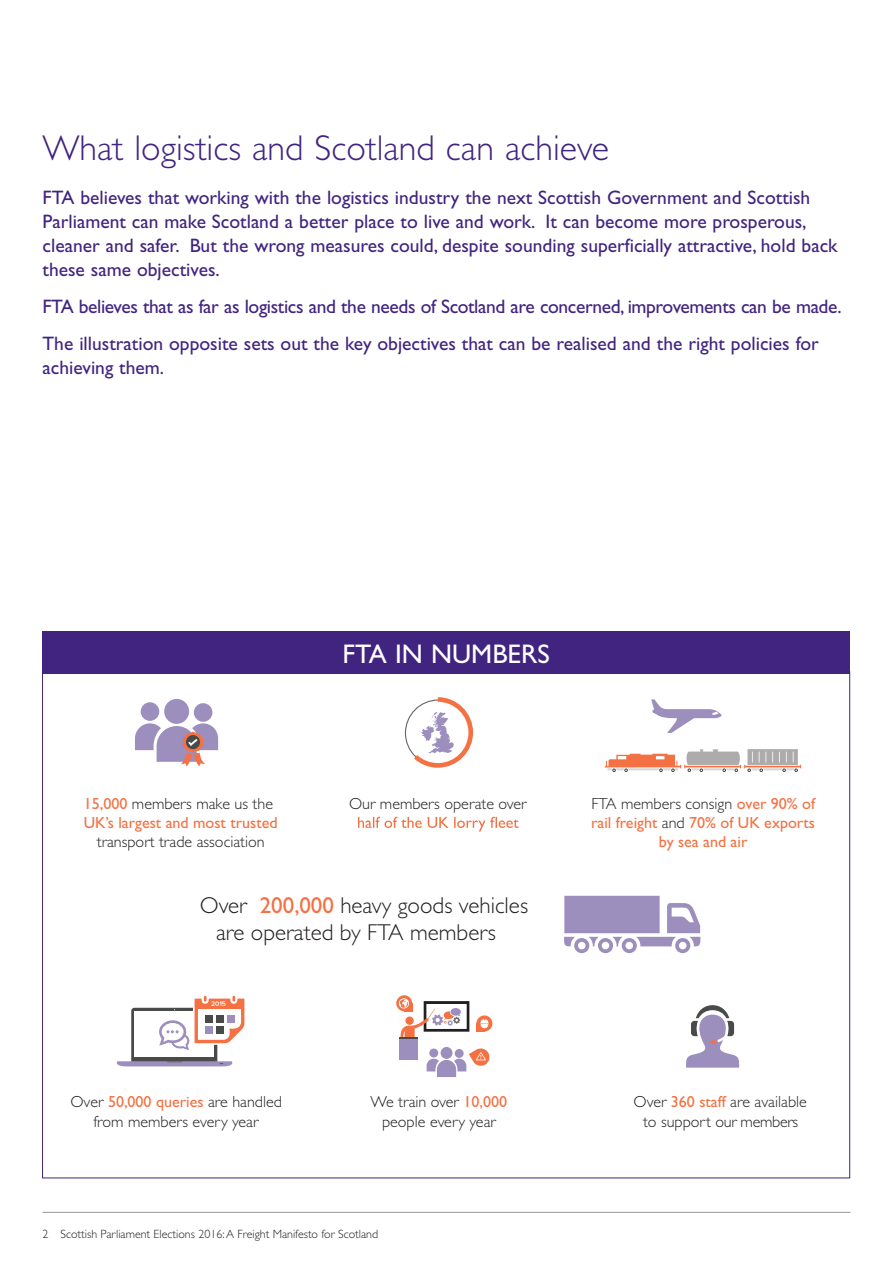
<style>
.page{position:relative;width:893px;height:1263px;background:#fff}
.page>*{position:absolute;margin:0;border:0;box-sizing:border-box;transform-origin:0 0}
.t1{font:300 36px "Gill Sans";color:#41247f}
.t2{font:27px "Gill Sans";color:#fff}
.t3{font:300 23.1px/27.6px "Gill Sans";color:#231f20}
.t4{font:19.5px/24px "Gill Sans";color:#41247f}
.t5{font:19.5px/36.8px "Gill Sans";letter-spacing:-.02em;color:#41247f}
.t6{font:300 16.05px/19.2px "Gill Sans";color:#231f20;text-align:center}
.t7{font:16.05px/19.2px "Gill Sans";color:#f37142}
.t8{font:300 12px "Gill Sans";color:#231f20}
.t9{font:600 6.9px "Proxima Nova";color:#fff}
.s1{font-weight:300;color:#231f20}
.s2{font-weight:400;color:#f37142}
</style>
<div class="page">
<hr style="left:43px;top:1212px;width:807px;height:1px;background:#939598">
<div style="left:42px;top:631px;width:808px;height:43px;background:#41247f"></div>
<div style="left:194px;top:703px;width:18px;height:19px;background:#9c8fbe;border-radius:50%"></div>
<div style="left:141px;top:702px;width:18px;height:19px;background:#9c8fbe;border-radius:50%"></div>
<div style="left:164px;top:699px;width:25px;height:25px;background:#9c8fbe;border-radius:50%"></div>
<svg style="left:358px;top:817px;width:161px;height:14px"></svg>
<svg style="left:409px;top:697px;width:64px;height:71px"></svg>
<svg style="left:135px;top:721px;width:83px;height:45px"></svg>
<svg style="left:605px;top:749px;width:196px;height:23px"></svg>
<svg style="left:651px;top:699px;width:70px;height:34px"></svg>
<svg style="left:564px;top:896px;width:137px;height:57px"></svg>
<svg style="left:686px;top:1005px;width:54px;height:63px"></svg>
<svg style="left:396px;top:995px;width:16px;height:16px"></svg>
<div style="left:131px;top:1008px;width:86px;height:57px;background:#494a4a;border-radius:3px"></div>
<div style="left:134px;top:1011px;width:80px;height:45px;background:#fff"></div>
<svg style="left:117px;top:1061px;width:115px;height:5px"></svg>
<svg style="left:159px;top:996px;width:86px;height:54px"></svg>
<svg style="left:399px;top:998px;width:92px;height:79px"></svg>
<h1 class="t1" style="left:43px;top:128px;width:568px">What logistics and Scotland can achieve</h1>
<p class="t4" style="left:43px;top:186px;width:796px">FTA believes that working with the logistics industry the next Scottish Government and Scottish Parliament can make Scotland a better place to live and work. It can become more prosperous, cleaner and safer. But the wrong measures could, despite sounding superficially attractive, hold back these same objectives.</p>
<p class="t5" style="left:43px;top:288px;width:801px">FTA believes that as far as logistics and the needs of Scotland are concerned, improvements can be made.<br>The illustration opposite sets out the key objectives that can be realised and the right policies for</p>
<p class="t4" style="left:43px;top:355px;width:123px">achieving them.</p>
<p class="t7" style="left:84px;top:794px;width:195px">15,000 <span class="s1">members make us the<br></span>UK’s largest and most trusted</p>
<p class="t6" style="left:97px;top:832px;width:169px">transport trade association</p>
<h2 class="t2" style="left:342px;top:639px;width:209px">FTA IN NUMBERS</h2>
<p class="t6" style="left:349px;top:794px;width:179px">Our members operate over</p>
<p class="t7" style="left:591px;top:794px;width:225px;text-align:center"><span class="s1">FTA members consign</span> over 90% of rail freight <span class="s1">and</span> 70% of UK exports by sea and air</p>
<p class="t3" style="left:216px;top:891px;width:314px;text-indent:-16px">Over <span class="s2">200,000</span> heavy goods vehicles are operated by FTA members</p>
<p class="t9" style="left:211px;top:1000px;width:16px">2015</p>
<p class="t6" style="left:70px;top:1093px;width:213px">Over <span class="s2">50,000 queries</span> are handled from members every year</p>
<p class="t6" style="left:371px;top:1092px;width:138px">We train over <span class="s2">10,000 </span>people every year</p>
<p class="t6" style="left:633px;top:1092px;width:175px;line-height:19.6px">Over <span class="s2">360 staff</span> are available to support our members</p>
<p class="t8" style="left:43px;top:1227px;width:337px">2 Scottish Parliament Elections 2016: A Freight Manifesto for Scotland</p>
</div>
